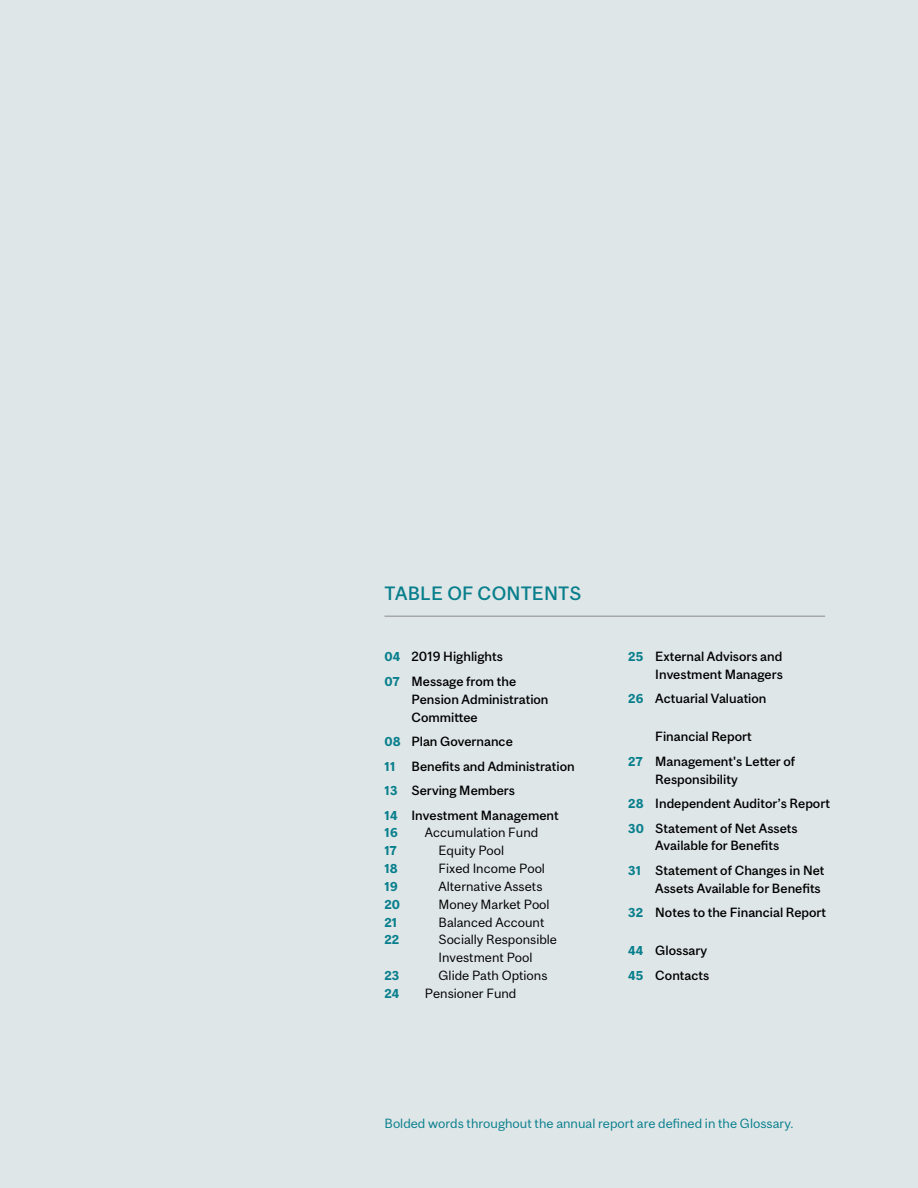
<style>
.page{position:relative;width:918px;height:1188px;background:#dfe6e8}
.page>*{position:absolute;margin:0;border:0;box-sizing:border-box;transform-origin:0 0}
.t1{font:500 18px "Mc Gill Sans";letter-spacing:.01em;color:#087f8c}
.t2{font:500 12.45px/24.5px "Mc Gill Sans";color:#000}
.t3{font:12.45px/17.9px "Mc Gill Sans";color:#000}
.t4{font:12.45px "Mc Gill Sans";color:#087f8c}
.t5{font:700 12px "Mc Gill Sans";color:#087f8c}
.s1{font-weight:700;font-size:12px;color:#087f8c}
</style>
<div class="page">
<hr style="left:384px;top:616px;width:441px;height:1px;background:#a7a9ac">
<h1 class="t1" style="left:384px;top:582px;width:199px">TABLE OF CONTENTS</h1>
<p class="t2" style="left:384px;top:645px;width:133px"><span class="s1">04</span> 2019 Highlights<br><span class="s1">07</span> Message from the</p>
<p class="t2" style="left:411px;top:690px;width:139px;line-height:17.9px">Pension Administration<br>Committee</p>
<p class="t2" style="left:384px;top:729px;width:130px"><span class="s1">08</span> Plan Governance</p>
<p class="t5" style="left:384px;top:759px;width:13px">11</p>
<p class="t2" style="left:384px;top:754px;width:192px;text-indent:27px">Benefits and Administration<br><span class="s1">13</span> Serving Members<br><span class="s1">14</span> Investment Management</p>
<p class="t5" style="left:384px;top:826px;width:15px">16</p>
<p class="t3" style="left:425px;top:824px;width:115px">Accumulation Fund</p>
<p class="t5" style="left:384px;top:843px;width:14px">17</p>
<p class="t3" style="left:438px;top:842px;width:67px">Equity Pool</p>
<p class="t5" style="left:384px;top:861px;width:15px">18</p>
<p class="t3" style="left:438px;top:859px;width:108px">Fixed Income Pool</p>
<p class="t5" style="left:384px;top:879px;width:15px">19</p>
<p class="t3" style="left:438px;top:877px;width:106px">Alternative Assets</p>
<p class="t5" style="left:384px;top:897px;width:17px">20</p>
<p class="t3" style="left:438px;top:895px;width:113px">Money Market Pool</p>
<p class="t5" style="left:384px;top:915px;width:14px">21</p>
<p class="t3" style="left:438px;top:913px;width:107px">Balanced Account</p>
<p class="t5" style="left:384px;top:933px;width:16px">22</p>
<p class="t3" style="left:438px;top:931px;width:120px">Socially Responsible<br>Investment Pool</p>
<p class="t5" style="left:384px;top:968px;width:16px">23</p>
<p class="t3" style="left:438px;top:966px;width:111px">Glide Path Options</p>
<p class="t5" style="left:384px;top:986px;width:16px">24</p>
<p class="t3" style="left:425px;top:984px;width:93px">Pensioner Fund</p>
<p class="t2" style="left:628px;top:647px;width:156px;line-height:17.9px;text-align:right"><span class="s1">25</span> External Advisors and<br>Investment Managers</p>
<p class="t2" style="left:628px;top:686px;width:140px"><span class="s1">26</span> Actuarial Valuation</p>
<p class="t2" style="left:628px;top:724px;width:168px;text-indent:27px">Financial Report<br><span class="s1">27</span> Management's Letter of</p>
<p class="t2" style="left:628px;top:767px;width:203px;text-indent:27px">Responsibility<br><span class="s1">28</span> Independent Auditor’s Report<br><span class="s1">30</span> Statement of Net Assets</p>
<p class="t2" style="left:628px;top:833px;width:198px;text-indent:27px">Available for Benefits<br><span class="s1">31</span> Statement of Changes in Net</p>
<p class="t2" style="left:628px;top:876px;width:200px;text-indent:27px">Assets Available for Benefits<br><span class="s1">32</span> Notes to the Financial Report</p>
<p class="t2" style="left:628px;top:938px;width:83px"><span class="s1">44</span> Glossary<br><span class="s1">45</span> Contacts</p>
<p class="t4" style="left:384px;top:1116px;width:410px">Bolded words throughout the annual report are defined in the Glossary.</p>
</div>
